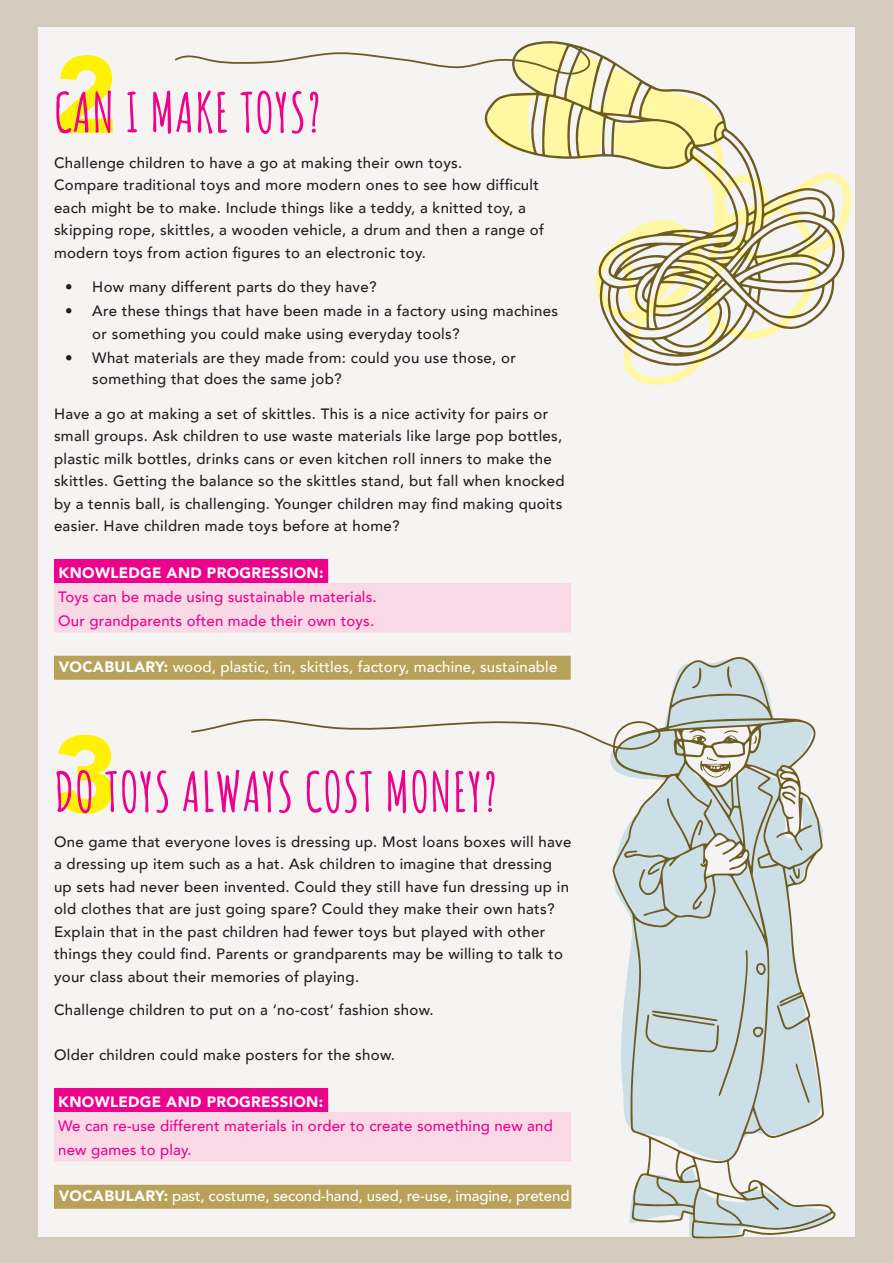
<style>
.page{position:relative;width:893px;height:1263px;background:#d4cbbe}
.page>*{position:absolute;margin:0;border:0;box-sizing:border-box;transform-origin:0 0}
.t1{font:700 54px "Amatic SC";letter-spacing:.01em;color:#ed028c}
.t2{font:500 15px/22.5px "Avenir";letter-spacing:.02em;color:#231f20}
.t3{font:500 15px/24px "Avenir";letter-spacing:.01em;color:#ed028c}
.t4{font:500 15px "Avenir";letter-spacing:.01em;color:#fff}
.t5{font:500 15px "Avenir";letter-spacing:-.01em;color:#fff}
.t6{font:900 15px "Avenir";letter-spacing:.02em;color:#fff}
.s1{font-family:"Avenir";font-weight:900;font-size:108px;color:#fff101}
.s2{font-weight:900}
</style>
<div class="page">
<div style="left:38px;top:27px;width:817px;height:1209px;background:#f5f4f3"></div>
<div style="left:54px;top:559px;width:274px;height:25px;background:#ed028c"></div>
<div style="left:54px;top:583px;width:517px;height:25px;background:#fad9e7"></div>
<div style="left:54px;top:607px;width:517px;height:25px;background:#fad9e7"></div>
<div style="left:54px;top:656px;width:517px;height:24px;background:#b8a158"></div>
<div style="left:54px;top:1088px;width:274px;height:25px;background:#ed028c"></div>
<div style="left:54px;top:1112px;width:517px;height:25px;background:#fad9e7"></div>
<div style="left:54px;top:1136px;width:517px;height:25px;background:#fad9e7"></div>
<div style="left:54px;top:1185px;width:517px;height:24px;background:#b8a158"></div>
<svg style="left:624px;top:181px;width:227px;height:204px"></svg>
<svg style="left:595px;top:133px;width:251px;height:234px"></svg>
<svg style="left:611px;top:657px;width:225px;height:581px;fill:#ccdfe7"></svg>
<svg style="left:645px;top:950px;width:121px;height:146px"></svg>
<svg style="left:795px;top:1063px;width:15px;height:40px"></svg>
<svg style="left:692px;top:667px;width:9px;height:21px"></svg>
<svg style="left:727px;top:666px;width:5px;height:22px"></svg>
<svg style="left:781px;top:790px;width:15px;height:15px"></svg>
<svg style="left:191px;top:717px;width:570px;height:75px"></svg>
<svg style="left:174px;top:41px;width:559px;height:135px"></svg>
<h1 class="t1" style="left:54px;top:71px;width:269px"><span class="s1">2</span>CAN I MAKE TOYS?</h1>
<p class="t2" style="left:54px;top:150px;width:492px">Challenge children to have a go at making their own toys.<br>Compare traditional toys and more modern ones to see how difficult each might be to make. Include things like a teddy, a knitted toy, a skipping rope, skittles, a wooden vehicle, a drum and then a range of modern toys from action figures to an electronic toy.</p>
<p class="t2" style="left:65px;top:275px;width:313px">• How many different parts do they have?</p>
<p class="t2" style="left:92px;top:299px;width:467px;text-indent:-27px">• Are these things that have been made in a factory using machines or something you could make using everyday tools?</p>
<p class="t2" style="left:92px;top:346px;width:425px;line-height:21px;text-indent:-27px">• What materials are they made from: could you use those, or something that does the same job?</p>
<p class="t2" style="left:54px;top:401px;width:512px">Have a go at making a set of skittles. This is a nice activity for pairs or small groups. Ask children to use waste materials like large pop bottles, plastic milk bottles, drinks cans or even kitchen roll inners to make the skittles. Getting the balance so the skittles stand, but fall when knocked by a tennis ball, is challenging. Younger children may find making quoits easier. Have children made toys before at home?</p>
<p class="t6" style="left:59px;top:560px;width:266px">KNOWLEDGE AND PROGRESSION:</p>
<p class="t3" style="left:58px;top:584px;width:320px">Toys can be made using sustainable materials.<br>Our grandparents often made their own toys.</p>
<p class="t4" style="left:59px;top:654px;width:500px"><span class="s2">VOCABULARY:</span> wood, plastic, tin, skittles, factory, machine, sustainable</p>
<h1 class="t1" style="left:54px;top:750px;width:445px"><span class="s1">3</span>DO TOYS ALWAYS COST MONEY?</h1>
<p class="t2" style="left:54px;top:830px;width:519px">One game that everyone loves is dressing up. Most loans boxes will have a dressing up item such as a hat. Ask children to imagine that dressing up sets had never been invented. Could they still have fun dressing up in old clothes that are just going spare? Could they make their own hats?<br>Explain that in the past children had fewer toys but played with other things they could find. Parents or grandparents may be willing to talk to your class about their memories of playing.</p>
<p class="t2" style="left:54px;top:998px;width:381px">Challenge children to put on a ‘no-cost’ fashion show.</p>
<p class="t2" style="left:54px;top:1043px;width:343px">Older children could make posters for the show.</p>
<p class="t6" style="left:58px;top:1089px;width:266px">KNOWLEDGE AND PROGRESSION:</p>
<p class="t3" style="left:58px;top:1113px;width:496px">We can re-use different materials in order to create something new and new games to play.</p>
<p class="t5" style="left:59px;top:1183px;width:512px"><span class="s2">VOCABULARY:</span> past, costume, second-hand, used, re-use, imagine, pretend</p>
</div>
